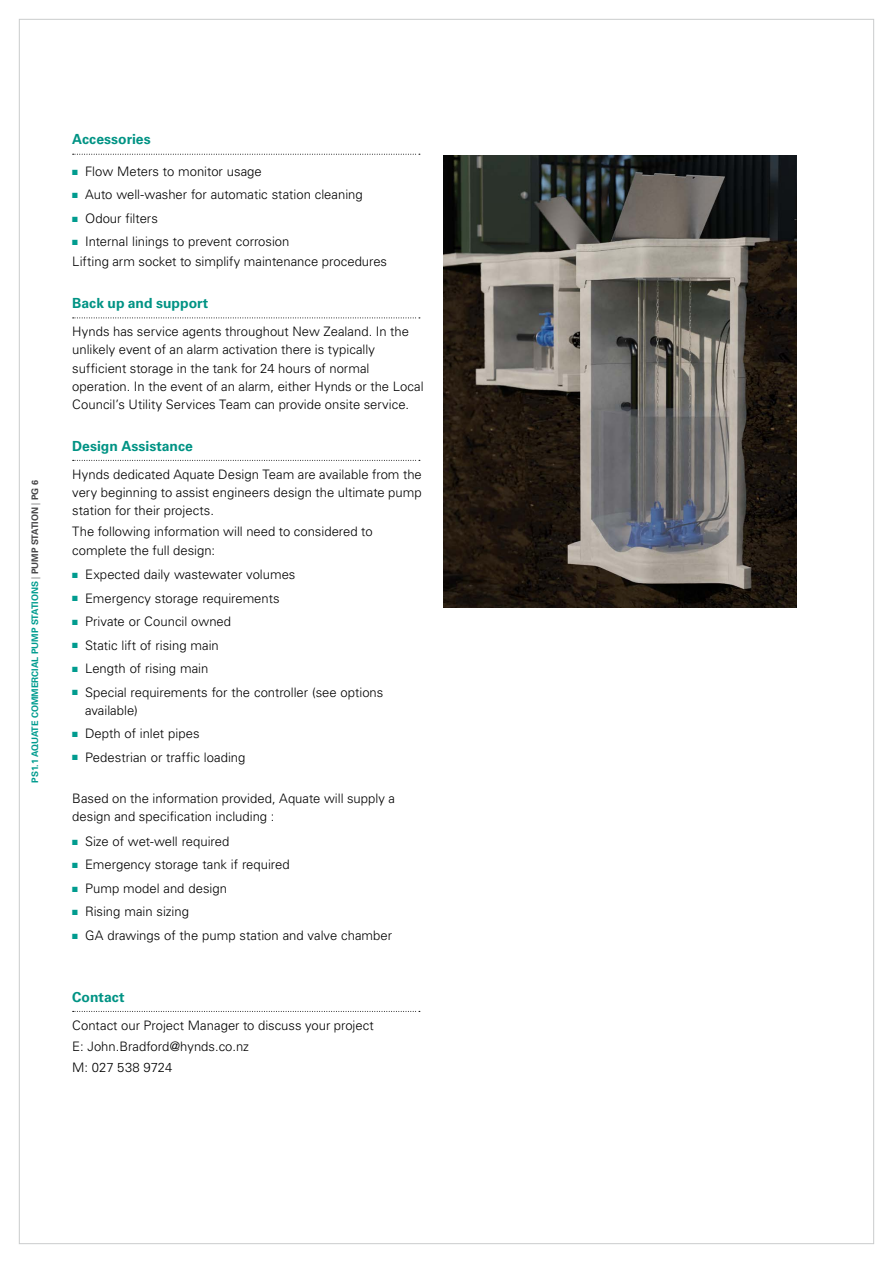
<style>
.page{position:relative;width:893px;height:1263px;background:#fff}
.page>*{position:absolute;margin:0;border:0;box-sizing:border-box;transform-origin:0 0}
.t1{font:700 13.95px "Univers LT Std";letter-spacing:.005em;color:#009384}
.t2{font:300 13.05px/18.1px "Univers LT Std";color:#000}
.t3{font:700 9px "Univers LT Std";color:#009c8f}
.s1{font-weight:300;color:#464547}
.s2{color:#464547}
.s3{color:#009c8f}
</style>
<div class="page">
<svg style="left:73px;top:154px;width:347px;height:1px"></svg>
<svg style="left:73px;top:318px;width:347px;height:1px"></svg>
<svg style="left:73px;top:460px;width:347px;height:1px"></svg>
<svg style="left:73px;top:1011px;width:347px;height:1px"></svg>
<img style="left:444px;top:155px;width:352px;height:452px">
<p class="t3" style="left:30px;top:783px;width:304px;rotate:-90deg">PS1.1 Aquate Commercial Pump Stations <span class="s1">|</span> <span class="s2">PUMP STATION</span> <span class="s1">|</span> <span class="s2">PG 6</span></p>
<p class="t1" style="left:72px;top:131px;width:80px">Accessories</p>
<p class="t2" style="left:72px;top:162px;width:191px"><span class="s3">■</span> Flow Meters to monitor usage</p>
<p class="t2" style="left:72px;top:186px;width:292px"><span class="s3">■</span> Auto well-washer for automatic station cleaning</p>
<p class="t2" style="left:72px;top:209px;width:87px"><span class="s3">■</span> Odour filters</p>
<p class="t2" style="left:72px;top:232px;width:316px;line-height:20.1px"><span class="s3">■</span> Internal linings to prevent corrosion<br>Lifting arm socket to simplify maintenance procedures</p>
<p class="t1" style="left:72px;top:295px;width:138px">Back up and support</p>
<p class="t2" style="left:72px;top:323px;width:353px">Hynds has service agents throughout New Zealand. In the unlikely event of an alarm activation there is typically sufficient storage in the tank for 24 hours of normal operation. In the event of an alarm, either Hynds or the Local Council’s Utility Services Team can provide onsite service.</p>
<p class="t1" style="left:72px;top:437px;width:122px">Design Assistance</p>
<p class="t2" style="left:72px;top:465px;width:351px;text-align:justify">Hynds dedicated Aquate Design Team are available from the very beginning to assist engineers design the ultimate pump station for their projects.</p>
<p class="t2" style="left:72px;top:523px;width:302px">The following information will need to considered to complete the full design:</p>
<p class="t2" style="left:72px;top:565px;width:225px"><span class="s3">■</span> Expected daily wastewater volumes</p>
<p class="t2" style="left:72px;top:589px;width:209px"><span class="s3">■</span> Emergency storage requirements</p>
<p class="t2" style="left:72px;top:612px;width:160px"><span class="s3">■</span> Private or Council owned</p>
<p class="t2" style="left:72px;top:636px;width:148px"><span class="s3">■</span> Static lift of rising main</p>
<p class="t2" style="left:72px;top:659px;width:138px"><span class="s3">■</span> Length of rising main</p>
<p class="t2" style="left:85px;top:683px;width:300px;text-indent:-13px"><span class="s3">■</span> Special requirements for the controller (see options available)</p>
<p class="t2" style="left:72px;top:724px;width:129px"><span class="s3">■</span> Depth of inlet pipes</p>
<p class="t2" style="left:72px;top:748px;width:175px"><span class="s3">■</span> Pedestrian or traffic loading</p>
<p class="t2" style="left:72px;top:789px;width:324px">Based on the information provided, Aquate will supply a design and specification including :</p>
<p class="t2" style="left:72px;top:832px;width:159px"><span class="s3">■</span> Size of wet-well required</p>
<p class="t2" style="left:72px;top:856px;width:219px"><span class="s3">■</span> Emergency storage tank if required</p>
<p class="t2" style="left:72px;top:879px;width:156px"><span class="s3">■</span> Pump model and design</p>
<p class="t2" style="left:72px;top:903px;width:118px"><span class="s3">■</span> Rising main sizing</p>
<p class="t2" style="left:72px;top:926px;width:321px"><span class="s3">■</span> GA drawings of the pump station and valve chamber</p>
<p class="t1" style="left:72px;top:988px;width:54px">Contact</p>
<p class="t2" style="left:72px;top:1014px;width:303px;line-height:21.3px">Contact our Project Manager to discuss your project<br>E : John.Bradford@hynds.co.nz<br>M: 027 538 9724</p>
</div>
